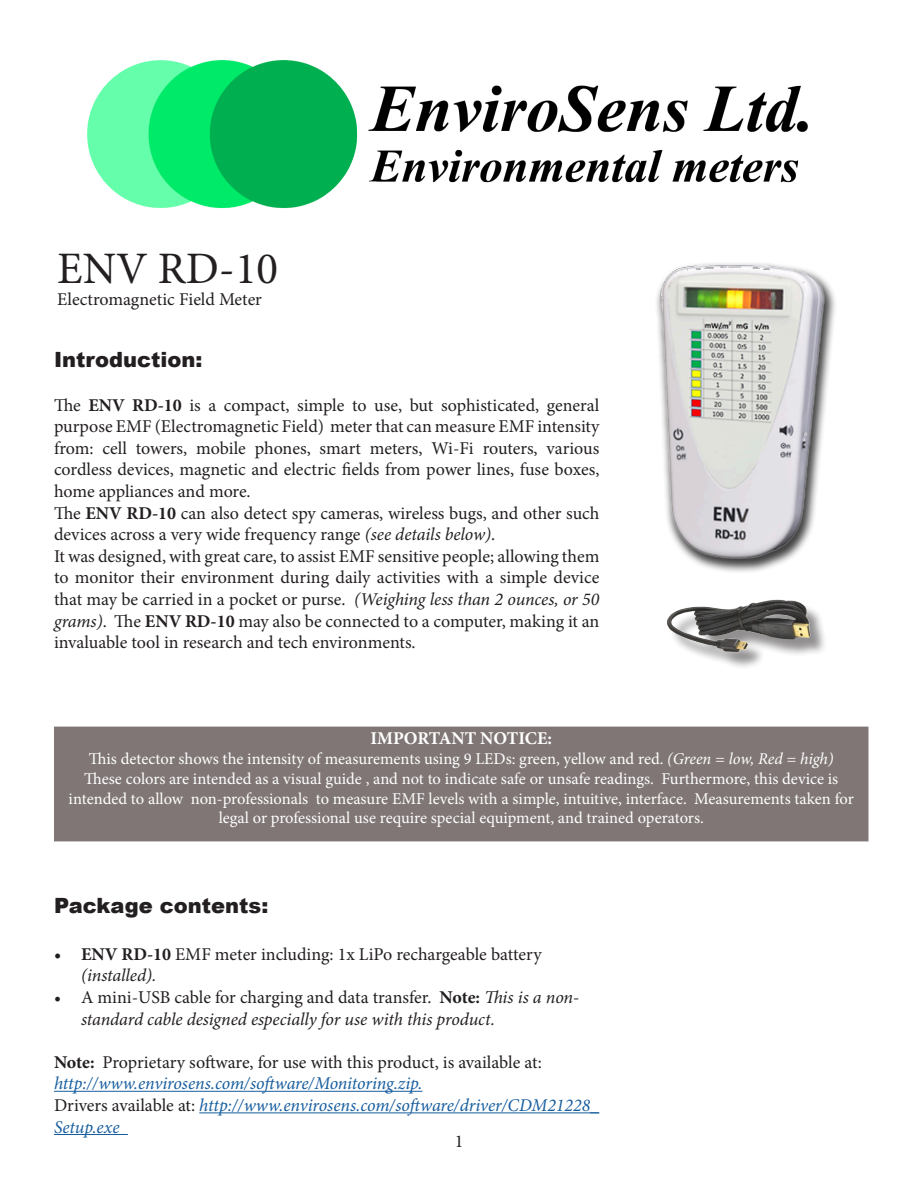
<style>
.page{position:relative;width:918px;height:1188px;background:#fff}
.page>*{position:absolute;margin:0;border:0;box-sizing:border-box;transform-origin:0 0}
.t1{font:45px "Minion Pro";color:#231f20}
.heading_1{font:900 21px "Arial";color:#231f20}
.t2{font:18px/21.6px "Minion Pro";color:#231f20}
.t3{font:italic 18px/21.6px "Minion Pro";letter-spacing:-.005em;color:#175d9e}
.t4{font:italic 18px/21.6px "Minion Pro";letter-spacing:-.01em;color:#231f20}
.t5{font:700 18px "Minion Pro";color:#fff}
.t6{font:16.5px/19.8px "Minion Pro";letter-spacing:-.005em;color:#fff;text-align:center}
.s1{font-weight:700}
.s2{font-style:italic}
.s3{font-style:normal}
.s4{font-weight:700;font-style:normal}
.s5{font-style:normal;color:#231f20}
</style>
<div class="page">
<hr style="left:54px;top:1091px;width:368px;height:1px;background:#175d9e">
<hr style="left:199px;top:1112px;width:400px;height:1px;background:#175d9e">
<hr style="left:54px;top:1134px;width:74px;height:1px;background:#175d9e">
<div style="left:56px;top:729px;width:810px;height:110px;background:#7f7675"></div>
<div style="left:54px;top:727px;width:814px;height:114px;border:4px solid #7f7675"></div>
<img style="left:656px;top:263px;width:180px;height:285px">
<img style="left:87px;top:60px;width:721px;height:149px">
<div style="left:669px;top:602px;width:159px;height:68px;background:#231f20;opacity:.57"></div>
<img style="left:667px;top:548px;width:150px;height:122px">
<p class="t1" style="left:57px;top:239px;width:223px">ENV RD-10</p>
<p class="t2" style="left:57px;top:288px;width:206px">Electromagnetic Field Meter</p>
<p class="heading_1" style="left:54px;top:345px;width:150px">Introduction:</p>
<p class="t2" style="left:54px;top:394px;width:547px;text-align:justify">The <span class="s1">ENV RD-10</span> is a compact, simple to use, but sophisticated, general purpose EMF (Electromagnetic Field) meter that can measure EMF intensity from: cell towers, mobile phones, smart meters, Wi-Fi routers, various cordless devices, magnetic and electric fields from power lines, fuse boxes, home appliances and more.</p>
<p class="t2" style="left:54px;top:502px;width:547px">The <span class="s1">ENV RD-10</span> can also detect spy cameras, wireless bugs, and other such devices across a very wide frequency range <span class="s2">(see details below)</span>.</p>
<p class="t2" style="left:54px;top:545px;width:547px;text-align:justify">It was designed, with great care, to assist EMF sensitive people; allowing them to monitor their environment during daily activities with a simple device that may be carried in a pocket or purse. <span class="s2">(Weighing less than 2 ounces, or 50 grams)</span>. The <span class="s1">ENV RD-10</span> may also be connected to a computer, making it an invaluable tool in research and tech environments.</p>
<p class="t5" style="left:370px;top:726px;width:183px">IMPORTANT NOTICE:</p>
<p class="t6" style="left:89px;top:749px;width:746px">This detector shows the intensity of measurements using 9 LEDs: green, yellow and red. <span class="s2">(Green = low, Red = high)</span></p>
<p class="t6" style="left:69px;top:769px;width:787px">These colors are intended as a visual guide , and not to indicate safe or unsafe readings. Furthermore, this device is intended to allow non-professionals to measure EMF levels with a simple, intuitive, interface. Measurements taken for legal or professional use require special equipment, and trained operators.</p>
<p class="heading_1" style="left:54px;top:890px;width:216px">Package contents:</p>
<p class="t2" style="left:81px;top:943px;width:462px;text-indent:-27px"><span class="s1">• ENV RD-10</span> EMF meter including: 1x LiPo rechargeable battery <span class="s2">(installed).</span></p>
<p class="t4" style="left:81px;top:987px;width:500px;text-indent:-27px"><span class="s3">• A mini-USB cable for charging and data transfer.</span> <span class="s4">Note:</span> This is a non&shy;standard cable designed especially for use with this product.</p>
<p class="t2" style="left:54px;top:1051px;width:489px"><span class="s1">Note:</span> Proprietary software, for use with this product, is available at:</p>
<p class="t3" style="left:54px;top:1073px;width:370px">http://www.envirosens.com/software/Monitoring.zip.</p>
<p class="t3" style="left:54px;top:1095px;width:547px"><span class="s5">Drivers available at:</span> http://www.envirosens.com/software/driver/CDM21228_<br>Setup.exe</p>
<p class="t2" style="left:455px;top:1131px;width:10px">1</p>
</div>
